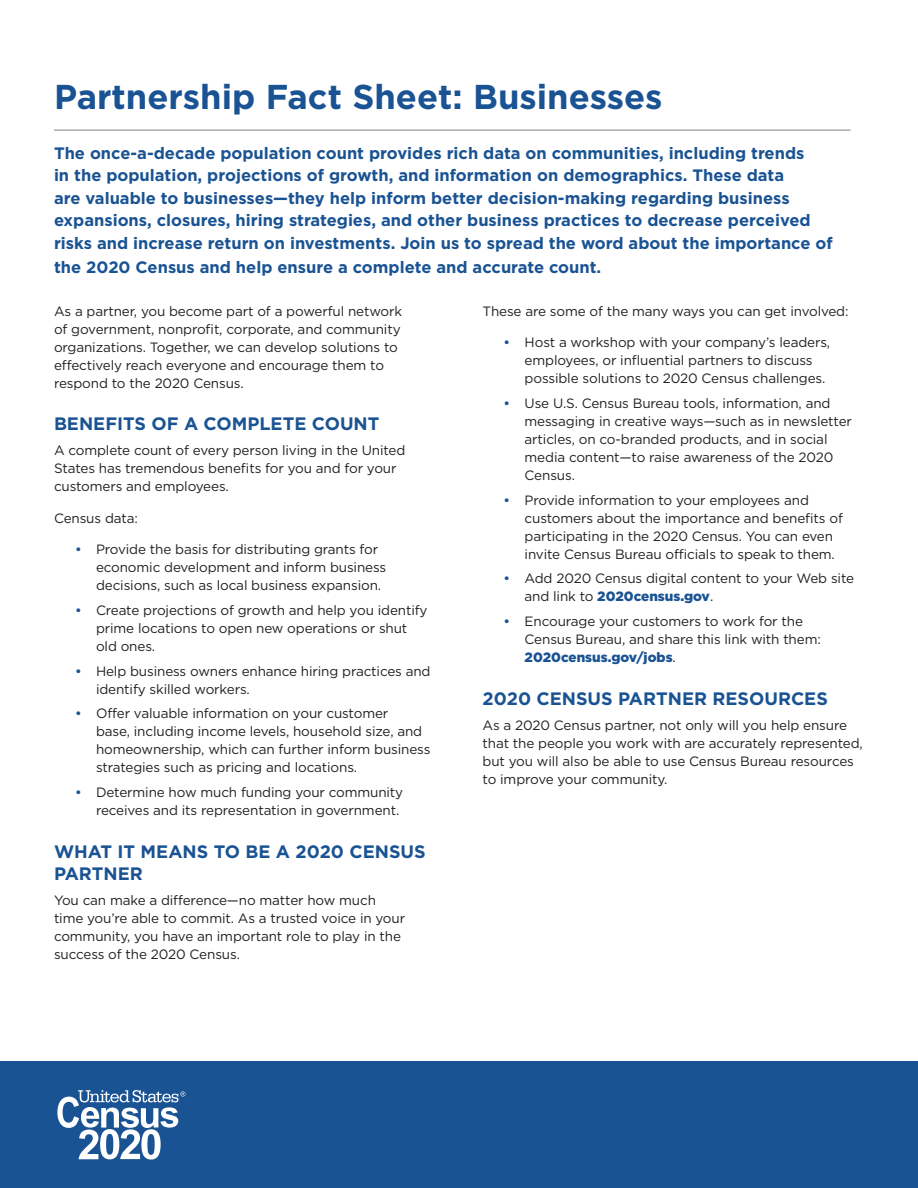
<style>
.page{position:relative;width:918px;height:1188px;background:#fff}
.page>*{position:absolute;margin:0;border:0;box-sizing:border-box;transform-origin:0 0}
.t1{font:700 34.5px "Gotham HTF";color:#1a5393}
.t2{font:700 18px/22.5px "Gotham HTF";color:#1a5393}
.Intro_Paragraph{font:700 16.5px/22.5px "Gotham HTF";color:#1a5393}
.Body_Text{font:13.5px/18px "Gotham HTF";letter-spacing:-.01em;color:#231f20}
.s1{font-weight:500;color:#1a5393}
.s2{font-weight:900;color:#1a5393}
</style>
<div class="page">
<hr style="left:54px;top:130px;width:796px;height:1px;background:#808285">
<div style="left:0;top:1062px;width:918px;height:126px;background:#1a5393"></div>
<svg style="left:57px;top:1090px;width:128px;height:70px"></svg>
<h1 class="t1" style="left:54px;top:77px;width:610px">Partnership Fact Sheet: Businesses</h1>
<p class="Intro_Paragraph" style="left:54px;top:141px;width:780px">The once-a-decade population count provides rich data on communities, including trends<br>in the population, projections of growth, and information on demographics. These data<br>are valuable to businesses—they help inform better decision-making regarding business expansions, closures, hiring strategies, and other business practices to decrease perceived risks and increase return on investments. Join us to spread the word about the importance of</p>
<p class="Intro_Paragraph" style="left:54px;top:255px;width:549px">the 2020 Census and help ensure a complete and accurate count.</p>
<p class="Body_Text" style="left:54px;top:302px;width:350px">As a partner, you become part of a powerful network of government, nonprofit, corporate, and community organizations. Together, we can develop solutions to effectively reach everyone and encourage them to respond to the 2020 Census.</p>
<h2 class="t2" style="left:54px;top:412px;width:327px">BENEFITS OF A COMPLETE COUNT</h2>
<p class="Body_Text" style="left:54px;top:441px;width:353px">A complete count of every person living in the United<br>States has tremendous benefits for you and for your customers and employees.</p>
<p class="Body_Text" style="left:54px;top:509px;width:85px">Census data:</p>
<p class="Body_Text" style="left:96px;top:540px;width:292px;text-indent:-21px"><span class="s1">•</span> Provide the basis for distributing grants for economic development and inform business decisions, such as local business expansion.</p>
<p class="Body_Text" style="left:96px;top:601px;width:333px;text-indent:-21px"><span class="s1">•</span> Create projections of growth and help you identify prime locations to open new operations or shut old ones.</p>
<p class="Body_Text" style="left:96px;top:662px;width:336px;text-indent:-21px"><span class="s1">•</span> Help business owners enhance hiring practices and identify skilled workers.</p>
<p class="Body_Text" style="left:96px;top:704px;width:336px;text-indent:-21px"><span class="s1">•</span> Offer valuable information on your customer<br>base, including income levels, household size, and homeownership, which can further inform business strategies such as pricing and locations.</p>
<p class="Body_Text" style="left:75px;top:783px;width:330px;text-align:right"><span class="s1">•</span> Determine how much funding your community receives and its representation in government.</p>
<h2 class="t2" style="left:54px;top:840px;width:373px">WHAT IT MEANS TO BE A 2020 CENSUS<br>PARTNER</h2>
<p class="Body_Text" style="left:54px;top:891px;width:353px">You can make a difference—no matter how much time you’re able to commit. As a trusted voice in your community, you have an important role to play in the success of the 2020 Census.</p>
<p class="Body_Text" style="left:483px;top:302px;width:367px">These are some of the many ways you can get involved:</p>
<p class="Body_Text" style="left:525px;top:333px;width:307px;text-indent:-21px"><span class="s1">•</span> Host a workshop with your company’s leaders, employees, or influential partners to discuss possible solutions to 2020 Census challenges.</p>
<p class="Body_Text" style="left:525px;top:394px;width:329px;text-indent:-21px"><span class="s1">•</span> Use U.S. Census Bureau tools, information, and messaging in creative ways—such as in newsletter articles, on co-branded products, and in social media content—to raise awareness of the 2020<br>Census.</p>
<p class="Body_Text" style="left:525px;top:491px;width:320px;text-indent:-21px"><span class="s1">•</span> Provide information to your employees and customers about the importance and benefits of participating in the 2020 Census. You can even invite Census Bureau officials to speak to them.</p>
<p class="Body_Text" style="left:525px;top:569px;width:331px;text-indent:-21px"><span class="s1">•</span> Add 2020 Census digital content to your Web site and link to <span class="s2">2020census.gov</span>.</p>
<p class="Body_Text" style="left:525px;top:612px;width:298px;text-indent:-21px"><span class="s1">•</span> Encourage your customers to work for the<br>Census Bureau, and share this link with them:<br><span class="s2">2020census.gov/jobs</span>.</p>
<h2 class="t2" style="left:483px;top:687px;width:347px">2020 CENSUS PARTNER RESOURCES</h2>
<p class="Body_Text" style="left:483px;top:716px;width:382px">As a 2020 Census partner, not only will you help ensure that the people you work with are accurately represented, but you will also be able to use Census Bureau resources to improve your community.</p>
</div>
